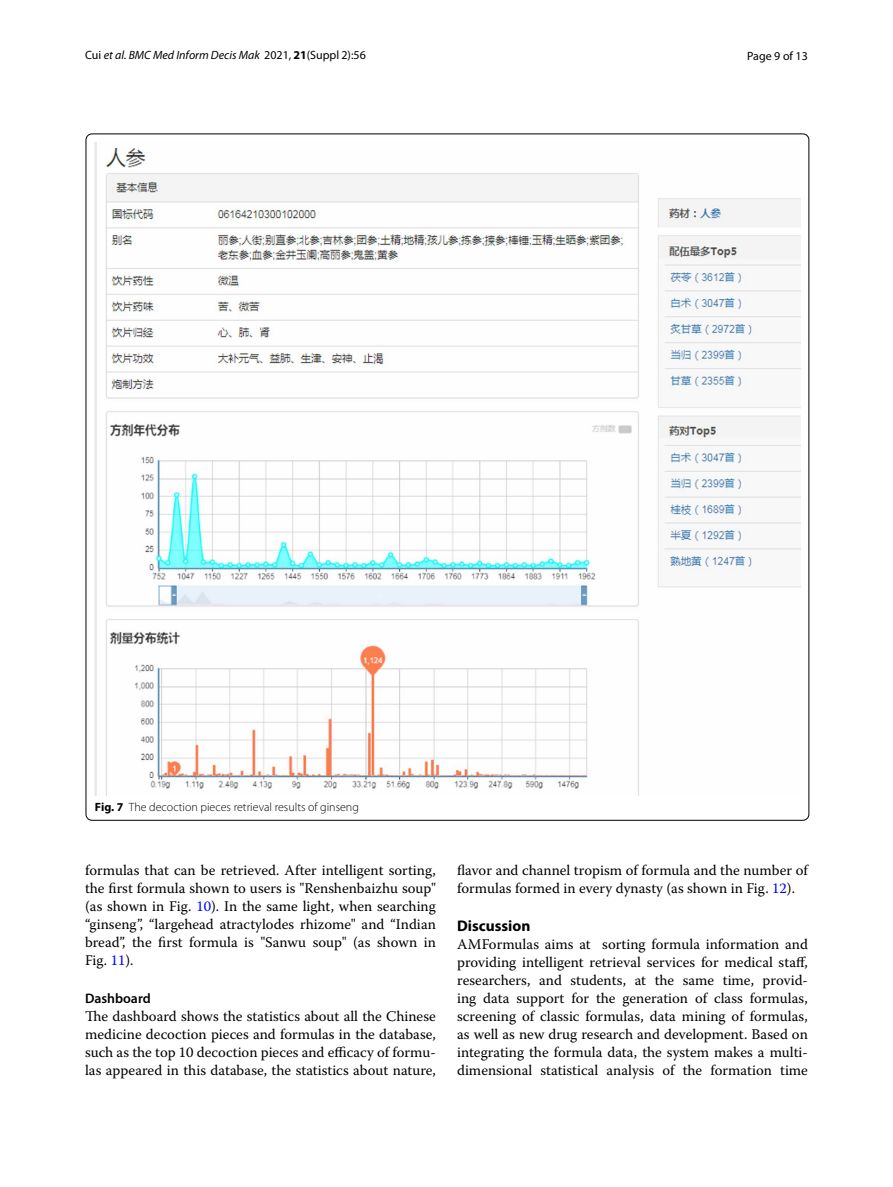
<style>
.page{position:relative;width:893px;height:1187px;background:#fff}
.page>*{position:absolute;margin:0;border:0;box-sizing:border-box;transform-origin:0 0}
.t1{font:700 15.45px "Myriad Pro";color:#000}
.t2{font:14.7px/18px "Warnock Pro";color:#000;text-align:justify}
.t3{font:600 13.8px "Myriad Pro";color:#000}
.t4{font:300 12px "Myriad Pro";color:#000}
.t5{font:italic 12px "Myriad Pro";color:#000}
.t6{font:12px "Myriad Pro";color:#000}
.s1{font-style:normal}
.s2{font-weight:700;font-style:normal}
.s3{font-weight:700}
.s4{color:#00f}
</style>
<div class="page">
<img style="left:95px;top:143px;width:705px;height:652px">
<p class="t5" style="left:85px;top:48px;width:282px"><span class="s1">Cui</span> et al. BMC Med Inform Decis Mak <span class="s1">2021,</span> <span class="s2">21</span><span class="s1">(Suppl 2):56</span></p>
<p class="t6" style="left:747px;top:48px;width:62px">Page 9 of 13</p>
<p class="t4" style="left:95px;top:800px;width:265px"><span class="s3">Fig. 7</span> The decoction pieces retrieval results of ginseng</p>
<p class="t2" style="left:85px;top:861px;width:352px">formulas that can be retrieved. After intelligent sorting, the first formula shown to users is "Renshenbaizhu soup" (as shown in Fig. <span class="s4">10</span>). In the same light, when searching “ginseng”, “largehead atractylodes rhizome" and “Indian bread”, the first formula is "Sanwu soup" (as shown in Fig. <span class="s4">11</span>).</p>
<p class="t3" style="left:85px;top:990px;width:67px">Dashboard</p>
<p class="t2" style="left:85px;top:1006px;width:352px">The dashboard shows the statistics about all the Chinese medicine decoction pieces and formulas in the database, such as the top 10 decoction pieces and efficacy of formu&shy;las appeared in this database, the statistics about nature,</p>
<p class="t2" style="left:457px;top:861px;width:352px">flavor and channel tropism of formula and the number of formulas formed in every dynasty (as shown in Fig. <span class="s4">12</span>).</p>
<p class="t1" style="left:457px;top:915px;width:75px">Discussion</p>
<p class="t2" style="left:457px;top:934px;width:352px">AMFormulas aims at sorting formula information and providing intelligent retrieval services for medical staff, researchers, and students, at the same time, provid&shy;ing data support for the generation of class formulas, screening of classic formulas, data mining of formulas, as well as new drug research and development. Based on integrating the formula data, the system makes a multi&shy;dimensional statistical analysis of the formation time</p>
</div>
